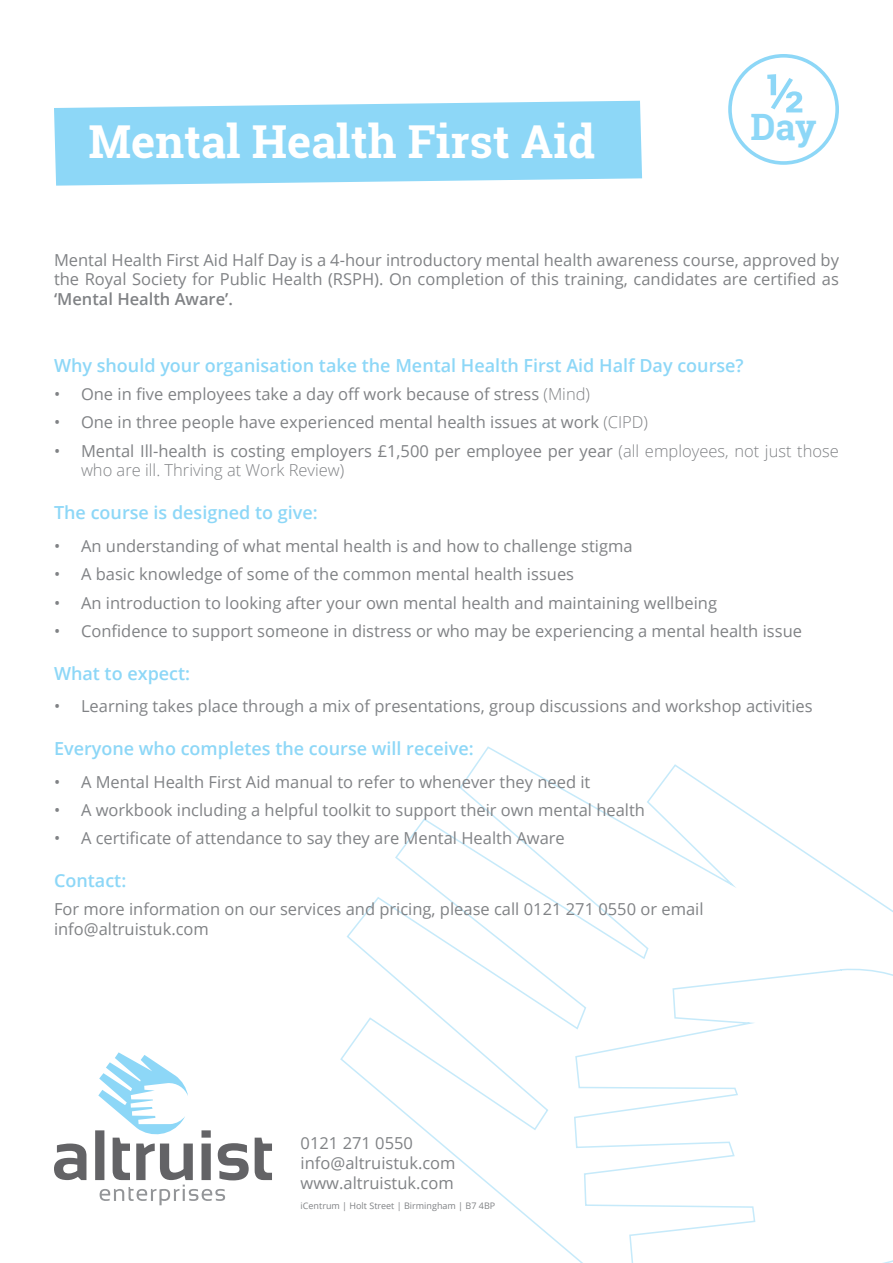
<style>
.page{position:relative;width:893px;height:1263px;background:#fff}
.page>*{position:absolute;margin:0;border:0;box-sizing:border-box;transform-origin:0 0}
.t1{font:700 53.1px "Roboto Slab";color:#8dd7f7}
.t2{font:700 45.45px "Roboto Slab";color:#fff}
.t3{font:700 36.3px "Roboto Slab";color:#8dd7f7}
.t4{font:600 18px "Open Sans";color:#8dd7f7}
.t5{font:16.5px/19.8px "Open Sans";color:#808285}
.t6{font:9px "Open Sans";color:#808285}
.s1{font-weight:600}
.s2{font-weight:300}
</style>
<div class="page">
<svg style="left:54px;top:101px;width:588px;height:85px;background:#98dbf7"></svg>
<svg style="left:340px;top:746px;width:553px;height:517px"></svg>
<svg style="left:54px;top:1052px;width:218px;height:153px"></svg>
<div style="left:728px;top:54px;width:111px;height:111px;border:4px solid #8dd7f7;border-radius:50%"></div>
<p class="t2" style="left:88px;top:111px;width:508px">Mental Health First Aid</p>
<p class="t1" style="left:765px;top:57px;width:39px">½</p>
<p class="t3" style="left:750px;top:102px;width:68px">Day</p>
<p class="t5" style="left:54px;top:249px;width:786px">Mental Health First Aid Half Day is a 4-hour introductory mental health awareness course, approved by</p>
<p class="t5" style="left:54px;top:269px;width:786px">the Royal Society for Public Health (RSPH). On completion of this training, candidates are certified as <span class="s1">‘Mental Health Aware’.</span></p>
<p class="t4" style="left:54px;top:353px;width:691px">Why should your organisation take the Mental Health First Aid Half Day course?</p>
<p class="t5" style="left:54px;top:384px;width:538px">• One in five employees take a day off work because of stress <span class="s2">(Mind)</span></p>
<p class="t5" style="left:54px;top:412px;width:596px">• One in three people have experienced mental health issues at work <span class="s2">(CIPD)</span></p>
<p class="t5" style="left:81px;top:440px;width:759px;text-indent:-27px">• Mental Ill-health is costing employers £1,500 per employee per year <span class="s2">(all employees, not just those who are ill. Thriving at Work Review)</span></p>
<p class="t4" style="left:54px;top:500px;width:265px">The course is designed to give:</p>
<p class="t5" style="left:54px;top:536px;width:580px">• An understanding of what mental health is and how to challenge stigma</p>
<p class="t5" style="left:54px;top:564px;width:522px">• A basic knowledge of some of the common mental health issues</p>
<p class="t5" style="left:54px;top:592px;width:665px">• An introduction to looking after your own mental health and maintaining wellbeing</p>
<p class="t5" style="left:54px;top:620px;width:749px">• Confidence to support someone in distress or who may be experiencing a mental health issue</p>
<p class="t4" style="left:54px;top:661px;width:138px">What to expect:</p>
<p class="t5" style="left:54px;top:696px;width:760px">• Learning takes place through a mix of presentations, group discussions and workshop activities</p>
<p class="t4" style="left:54px;top:736px;width:421px">Everyone who completes the course will receive:</p>
<p class="t5" style="left:54px;top:771px;width:538px">• A Mental Health First Aid manual to refer to whenever they need it</p>
<p class="t5" style="left:54px;top:800px;width:593px">• A workbook including a helpful toolkit to support their own mental health</p>
<p class="t5" style="left:54px;top:828px;width:512px">• A certificate of attendance to say they are Mental Health Aware</p>
<p class="t4" style="left:54px;top:868px;width:74px">Contact:</p>
<p class="t5" style="left:54px;top:899px;width:651px">For more information on our services and pricing, please call 0121 271 0550 or email info@altruistuk.com</p>
<p class="t5" style="left:301px;top:1133px;width:114px">0121 271 0550</p>
<p class="t5" style="left:301px;top:1153px;width:156px">info@altruistuk.com</p>
<p class="t5" style="left:301px;top:1173px;width:155px">www.altruistuk.com</p>
<p class="t6" style="left:301px;top:1199px;width:196px">iCentrum | Holt Street | Birmingham | B7 4BP</p>
</div>
